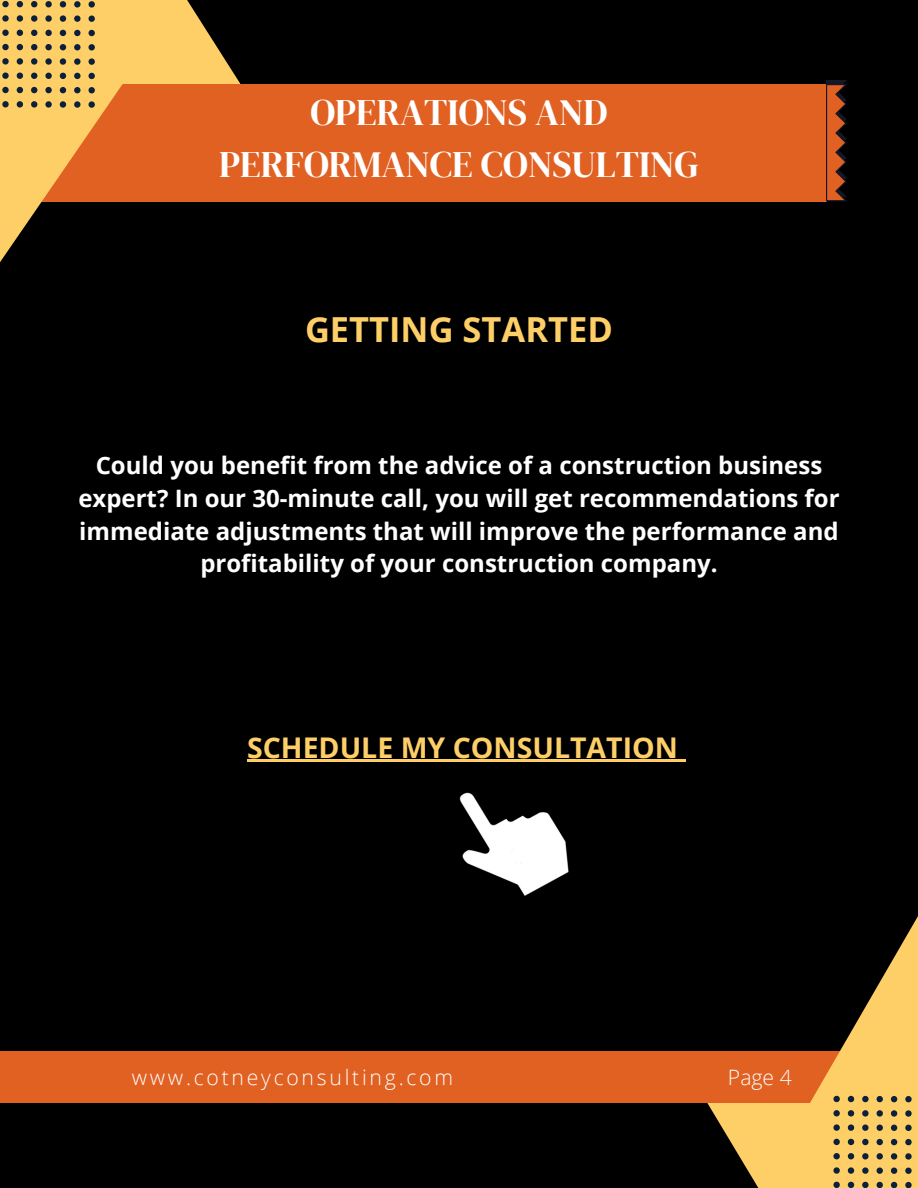
<style>
.page{position:relative;width:918px;height:1188px;background:#000}
.page>*{position:absolute;margin:0;border:0;box-sizing:border-box;transform-origin:0 0}
.t1{font:37.05px/51.8px "DM Serif Display";color:#fff;text-align:center}
.t2{font:700 34.5px "Open Sans";color:#fecf67}
.t3{font:700 28.5px "Open Sans";color:#fecf67}
.t4{font:700 24px/32.7px "Open Sans";color:#fff;text-align:center}
.t5{font:300 21.15px "Open Sans";letter-spacing:.13em;color:#fff}
</style>
<div class="page">
<div style="left:0;top:84px;width:826px;height:117px;background:#e16122"></div>
<div style="left:0;top:1051px;width:918px;height:52px;background:#e16122"></div>
<svg style="left:819px;top:916px;width:99px;height:171px"></svg>
<svg style="left:212px;top:39px;width:29px;height:45px"></svg>
<svg style="left:0;top:0;width:212px;height:262px"></svg>
<svg style="left:826px;top:80px;width:21px;height:121px"></svg>
<svg style="left:2px;top:1px;width:7px;height:6px"></svg>
<svg style="left:2px;top:15px;width:7px;height:7px"></svg>
<svg style="left:2px;top:30px;width:7px;height:6px"></svg>
<svg style="left:2px;top:44px;width:7px;height:6px"></svg>
<svg style="left:2px;top:58px;width:7px;height:7px"></svg>
<svg style="left:2px;top:73px;width:7px;height:6px"></svg>
<svg style="left:2px;top:87px;width:7px;height:6px"></svg>
<svg style="left:2px;top:101px;width:7px;height:6px"></svg>
<svg style="left:17px;top:1px;width:6px;height:6px"></svg>
<svg style="left:17px;top:15px;width:6px;height:7px"></svg>
<svg style="left:17px;top:30px;width:6px;height:6px"></svg>
<svg style="left:17px;top:44px;width:6px;height:6px"></svg>
<svg style="left:17px;top:58px;width:6px;height:7px"></svg>
<svg style="left:17px;top:73px;width:6px;height:6px"></svg>
<svg style="left:17px;top:87px;width:6px;height:6px"></svg>
<svg style="left:17px;top:101px;width:6px;height:7px"></svg>
<svg style="left:31px;top:1px;width:6px;height:6px"></svg>
<svg style="left:31px;top:15px;width:6px;height:7px"></svg>
<svg style="left:31px;top:30px;width:6px;height:6px"></svg>
<svg style="left:31px;top:44px;width:6px;height:6px"></svg>
<svg style="left:31px;top:58px;width:6px;height:7px"></svg>
<svg style="left:31px;top:73px;width:6px;height:6px"></svg>
<svg style="left:31px;top:87px;width:6px;height:6px"></svg>
<svg style="left:31px;top:101px;width:6px;height:7px"></svg>
<svg style="left:45px;top:1px;width:7px;height:6px"></svg>
<svg style="left:45px;top:15px;width:7px;height:7px"></svg>
<svg style="left:45px;top:30px;width:7px;height:6px"></svg>
<svg style="left:45px;top:44px;width:7px;height:6px"></svg>
<svg style="left:45px;top:58px;width:7px;height:7px"></svg>
<svg style="left:45px;top:73px;width:7px;height:6px"></svg>
<svg style="left:45px;top:87px;width:7px;height:6px"></svg>
<svg style="left:45px;top:101px;width:7px;height:7px"></svg>
<svg style="left:60px;top:1px;width:6px;height:6px"></svg>
<svg style="left:60px;top:15px;width:6px;height:7px"></svg>
<svg style="left:60px;top:30px;width:6px;height:6px"></svg>
<svg style="left:60px;top:44px;width:6px;height:6px"></svg>
<svg style="left:60px;top:58px;width:6px;height:7px"></svg>
<svg style="left:60px;top:73px;width:6px;height:6px"></svg>
<svg style="left:60px;top:87px;width:6px;height:6px"></svg>
<svg style="left:60px;top:101px;width:6px;height:7px"></svg>
<svg style="left:74px;top:1px;width:7px;height:7px"></svg>
<svg style="left:74px;top:15px;width:7px;height:7px"></svg>
<svg style="left:74px;top:30px;width:7px;height:6px"></svg>
<svg style="left:74px;top:44px;width:7px;height:6px"></svg>
<svg style="left:74px;top:58px;width:7px;height:7px"></svg>
<svg style="left:74px;top:73px;width:7px;height:6px"></svg>
<svg style="left:74px;top:87px;width:7px;height:6px"></svg>
<svg style="left:74px;top:101px;width:7px;height:7px"></svg>
<svg style="left:89px;top:1px;width:6px;height:7px"></svg>
<svg style="left:89px;top:16px;width:6px;height:6px"></svg>
<svg style="left:89px;top:30px;width:6px;height:6px"></svg>
<svg style="left:89px;top:44px;width:6px;height:6px"></svg>
<svg style="left:89px;top:58px;width:6px;height:7px"></svg>
<svg style="left:89px;top:73px;width:6px;height:6px"></svg>
<svg style="left:89px;top:87px;width:6px;height:6px"></svg>
<svg style="left:89px;top:101px;width:6px;height:7px"></svg>
<svg style="left:707px;top:1087px;width:211px;height:101px"></svg>
<img style="left:403px;top:759px;width:173px;height:137px">
<hr style="left:247px;top:760px;width:431px;height:2px;background:#fecf67">
<svg style="left:678px;top:760px;width:7px;height:2px"></svg>
<h1 class="t1" style="left:219px;top:86px;width:481px">OPERATIONS AND<br>PERFORMANCE CONSULTING</h1>
<h2 class="t2" style="left:305px;top:305px;width:309px">GETTING STARTED</h2>
<p class="t4" style="left:78px;top:449px;width:763px">Could you benefit from the advice of a construction business expert? In our 30-minute call, you will get recommendations for immediate adjustments that will improve the performance and profitability of your construction company.</p>
<p class="t3" style="left:247px;top:727px;width:432px">SCHEDULE MY CONSULTATION</p>
<p class="t5" style="left:132px;top:1062px;width:323px">www.cotneyconsulting.com</p>
<p class="t5" style="left:728px;top:1062px;width:65px">Page 4</p>
</div>
